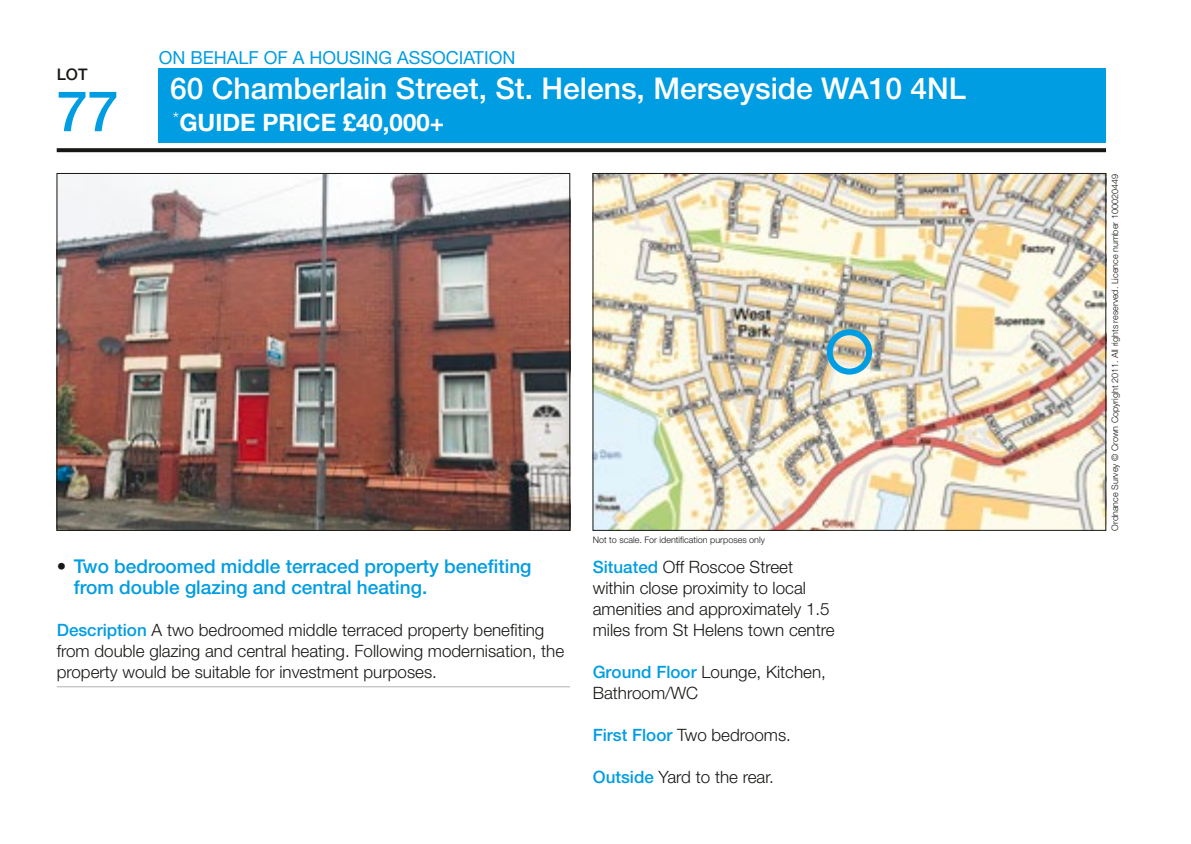
<style>
.page{position:relative;width:1191px;height:844px;background:#fff}
.page>*{position:absolute;margin:0;border:0;box-sizing:border-box;transform-origin:0 0}
.t1{font:500 56px "Helvetica Neue LT Std";color:#009de2}
.t2{font:500 30px "Helvetica Neue LT Std";color:#fff}
.t3{font:700 24px "Helvetica Neue LT Std";color:#fff}
.t4{font:500 19px/21px "Helvetica Neue LT Std";color:#009de2}
.t5{font:18px "Helvetica Neue LT Std";color:#009de2}
.t6{font:300 17px/21px "Helvetica Neue LT Std";color:#171715}
.t7{font:500 16px "Helvetica Neue LT Std";color:#171715}
.t8{font:300 9px "Helvetica Neue LT Std";color:#171715}
.s1{color:#171715}
.s2{font-weight:500;color:#009de2}
</style>
<div class="page">
<div style="left:159px;top:68px;width:947px;height:74px;background:#009de2"></div>
<svg style="left:57px;top:148px;width:1049px;height:4px;background:#222220"></svg>
<img style="left:59px;top:175px;width:509px;height:353px">
<img style="left:594px;top:175px;width:510px;height:353px">
<hr style="left:57px;top:686px;width:513px;height:1px;background:#b0b2b2">
<div style="left:826px;top:329px;width:46px;height:45px;border:6px solid #009de2;border-radius:50%"></div>
<p class="t7" style="left:57px;top:64px;width:32px">LOT</p>
<h1 class="t1" style="left:57px;top:78px;width:63px">77</h1>
<p class="t5" style="left:159px;top:47px;width:358px">ON BEHALF OF A HOUSING ASSOCIATION</p>
<h2 class="t2" style="left:170px;top:71px;width:797px">60 Chamberlain Street, St. Helens, Merseyside WA10 4NL</h2>
<h3 class="t3" style="left:173px;top:108px;width:272px"><sup>*</sup>GUIDE PRICE £40,000+</h3>
<p class="t8" style="left:592px;top:533px;width:174px">Not to scale. For identification purposes only</p>
<p class="t4" style="left:74px;top:555px;width:459px;text-indent:-17px"><span class="s1">•</span> Two bedroomed middle terraced property benefiting from double glazing and central heating.</p>
<p class="t6" style="left:57px;top:618px;width:509px"><span class="s2">Description</span> A two bedroomed middle terraced property benefiting from double glazing and central heating. Following modernisation, the property would be suitable for investment purposes.</p>
<p class="t6" style="left:592px;top:555px;width:243px"><span class="s2">Situated</span> Off Roscoe Street within close proximity to local amenities and approximately 1.5 miles from St Helens town centre</p>
<p class="t6" style="left:592px;top:660px;width:235px"><span class="s2">Ground Floor</span> Lounge, Kitchen,<br>Bathroom/WC</p>
<p class="t6" style="left:592px;top:723px;width:200px"><span class="s2">First Floor</span> Two bedrooms.</p>
<p class="t6" style="left:592px;top:765px;width:183px"><span class="s2">Outside</span> Yard to the rear.</p>
<p class="t8" style="left:1109px;top:530px;width:357px;rotate:-90deg">Ordnance Survey © Crown Copyright 2011. All rights reserved. Licence number 100020449</p>
</div>
